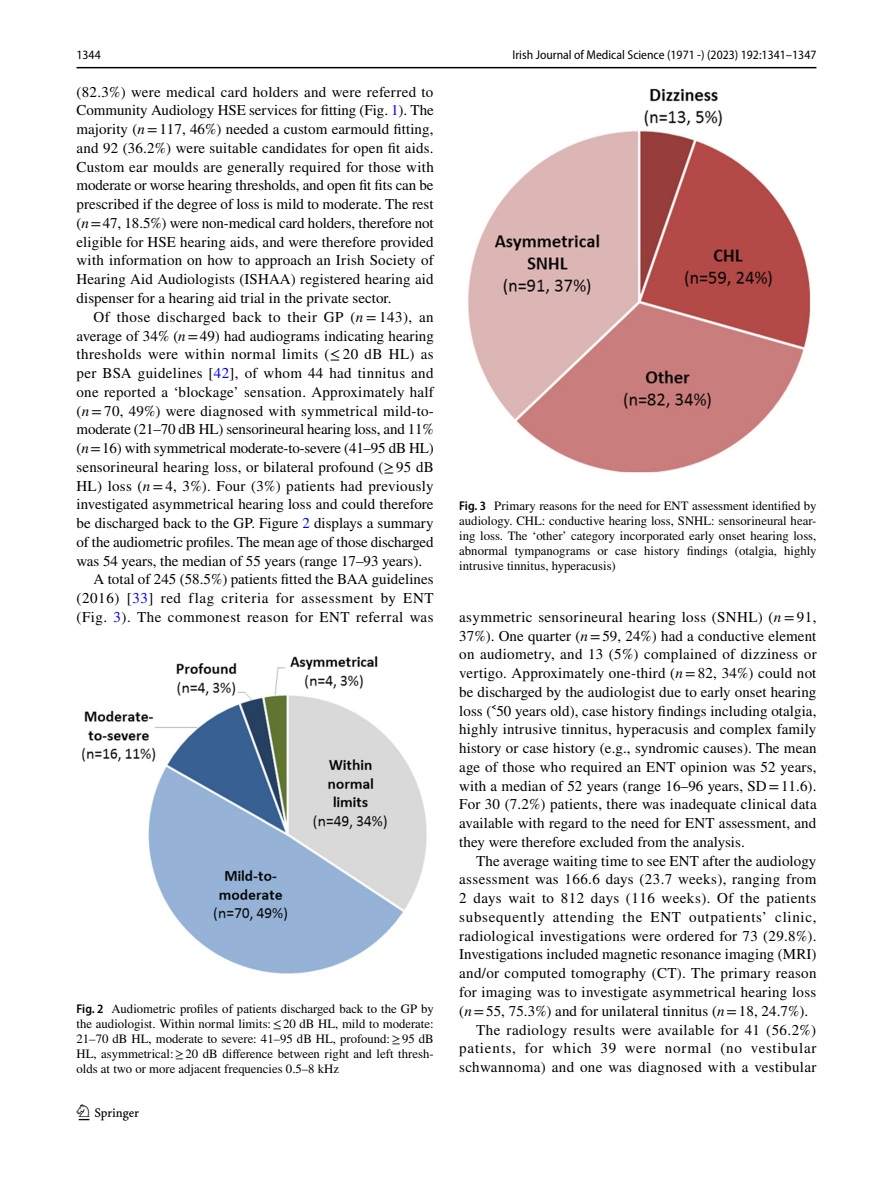
<style>
.page{position:relative;width:893px;height:1187px;background:#fff}
.page>*{position:absolute;margin:0;border:0;box-sizing:border-box;transform-origin:0 0}
.t1{font:22.5px "Springnew Regular 2";color:#000}
.t2{font:15px/18.8px "STIX";letter-spacing:.01em;color:#000;text-align:justify}
.t3{font:15px "STIX";letter-spacing:.03em;color:#000}
.t4{font:15px "STIX";letter-spacing:-.015em;color:#000}
.t5{font:15px "STIX";letter-spacing:-.01em;color:#000}
.t6{font:15px "STIX";letter-spacing:.045em;color:#000}
.t7{font:15px "STIX";letter-spacing:.04em;color:#000}
.t8{font:15px "STIX";letter-spacing:.035em;color:#000}
.t9{font:15px "STIX";letter-spacing:.055em;color:#000}
.t10{font:12.75px/15px "STIX";color:#000;text-align:justify}
.t11{font:semi-condensed 12.75px "Myriad Pro";color:#000}
.s1{color:#00f}
.s2{font-style:italic}
.s3{font-family:"Myriad Pro";font-weight:600;font-stretch:semi-condensed}
</style>
<div class="page">
<hr style="left:77px;top:67px;width:739px;height:1px;background:#000">
<img style="left:82px;top:656px;width:345px;height:318px">
<img style="left:468px;top:88px;width:343px;height:385px">
<p class="t11" style="left:77px;top:48px;width:26px">1344</p>
<p class="t11" style="left:512px;top:48px;width:305px">Irish Journal of Medical Science (1971 -) (2023) 192:1341–1347</p>
<p class="t2" style="left:77px;top:83px;width:359px">(82.3%) were medical card holders and were referred to Community Audiology HSE services for fitting (Fig. <span class="s1">1</span>). The majority (<span class="s2">n</span>=117, 46%) needed a custom earmould fitting, and 92 (36.2%) were suitable candidates for open fit aids.<br>Custom ear moulds are generally required for those with moderate or worse hearing thresholds, and open fit fits can be prescribed if the degree of loss is mild to moderate. The rest (<span class="s2">n</span>=47, 18.5%) were non-medical card holders, therefore not eligible for HSE hearing aids, and were therefore provided with information on how to approach an Irish Society of Hearing Aid Audiologists (ISHAA) registered hearing aid dispenser for a hearing aid trial in the private sector.</p>
<p class="t3" style="left:94px;top:306px;width:342px">Of those discharged back to their GP (<span class="s2">n</span> = 143), an</p>
<p class="t2" style="left:77px;top:327px;width:359px">average of 34% (<span class="s2">n</span>=49) had audiograms indicating hearing</p>
<p class="t2" style="left:77px;top:346px;width:359px">thresholds were within normal limits (≤ 20 dB HL) as</p>
<p class="t2" style="left:77px;top:364px;width:359px">per BSA guidelines [<span class="s1">42</span>], of whom 44 had tinnitus and</p>
<p class="t2" style="left:77px;top:383px;width:359px">one reported a ‘blockage’ sensation. Approximately half</p>
<p class="t2" style="left:77px;top:402px;width:359px">(<span class="s2">n</span>=70, 49%) were diagnosed with symmetrical mild-to-</p>
<p class="t4" style="left:77px;top:419px;width:359px">moderate (21–70 dB HL) sensorineural hearing loss, and 11%</p>
<p class="t4" style="left:77px;top:437px;width:359px">(<span class="s2">n</span>=16) with symmetrical moderate-to-severe (41–95 dB HL)</p>
<p class="t2" style="left:77px;top:458px;width:359px">sensorineural hearing loss, or bilateral profound (≥95 dB</p>
<p class="t2" style="left:77px;top:477px;width:359px">HL) loss (<span class="s2">n</span>=4, 3%). Four (3%) patients had previously</p>
<p class="t2" style="left:77px;top:496px;width:359px">investigated asymmetrical hearing loss and could therefore</p>
<p class="t2" style="left:77px;top:514px;width:359px">be discharged back to the GP. Figure <span class="s1">2</span> displays a summary</p>
<p class="t5" style="left:77px;top:531px;width:359px">of the audiometric profiles. The mean age of those discharged</p>
<p class="t2" style="left:77px;top:552px;width:347px">was 54 years, the median of 55 years (range 17–93 years).</p>
<p class="t2" style="left:94px;top:571px;width:341px">A total of 245 (58.5%) patients fitted the BAA guidelines</p>
<p class="t7" style="left:77px;top:587px;width:359px">(2016) [<span class="s1">33</span>] red flag criteria for assessment by ENT</p>
<p class="t3" style="left:77px;top:606px;width:359px">(Fig. <span class="s1">3</span>). The commonest reason for ENT referral was</p>
<p class="t2" style="left:459px;top:608px;width:359px">asymmetric sensorineural hearing loss (SNHL) (<span class="s2">n</span> = 91, 37%). One quarter (<span class="s2">n</span>=59, 24%) had a conductive element on audiometry, and 13 (5%) complained of dizziness or vertigo. Approximately one-third (<span class="s2">n</span>=82, 34%) could not be discharged by the audiologist due to early onset hearing loss (˂50 years old), case history findings including otalgia, highly intrusive tinnitus, hyperacusis and complex family history or case history (e.g., syndromic causes). The mean age of those who required an ENT opinion was 52 years, with a median of 52 years (range 16–96 years, SD=11.6).<br>For 30 (7.2%) patients, there was inadequate clinical data available with regard to the need for ENT assessment, and they were therefore excluded from the analysis.</p>
<p class="t2" style="left:476px;top:852px;width:342px">The average waiting time to see ENT after the audiology</p>
<p class="t2" style="left:459px;top:871px;width:359px">assessment was 166.6 days (23.7 weeks), ranging from</p>
<p class="t8" style="left:459px;top:887px;width:359px">2 days wait to 812 days (116 weeks). Of the patients</p>
<p class="t6" style="left:459px;top:906px;width:359px">subsequently attending the ENT outpatients’ clinic,</p>
<p class="t2" style="left:459px;top:927px;width:359px">radiological investigations were ordered for 73 (29.8%).</p>
<p class="t2" style="left:459px;top:946px;width:359px">Investigations included magnetic resonance imaging (MRI)</p>
<p class="t2" style="left:459px;top:964px;width:359px">and/or computed tomography (CT). The primary reason</p>
<p class="t2" style="left:459px;top:983px;width:358px">for imaging was to investigate asymmetrical hearing loss</p>
<p class="t2" style="left:459px;top:1002px;width:350px">(<span class="s2">n</span>=55, 75.3%) and for unilateral tinnitus (<span class="s2">n</span>=18, 24.7%).</p>
<p class="t3" style="left:476px;top:1019px;width:341px">The radiology results were available for 41 (56.2%)</p>
<p class="t9" style="left:459px;top:1037px;width:359px">patients, for which 39 were normal (no vestibular</p>
<p class="t2" style="left:459px;top:1058px;width:359px">schwannoma) and one was diagnosed with a vestibular</p>
<p class="t10" style="left:459px;top:499px;width:359px"><span class="s3">Fig. 3</span> Primary reasons for the need for ENT assessment identified by audiology. CHL: conductive hearing loss, SNHL: sensorineural hear&shy;ing loss. The ‘other’ category incorporated early onset hearing loss, abnormal tympanograms or case history findings (otalgia, highly intrusive tinnitus, hyperacusis)</p>
<p class="t10" style="left:77px;top:1001px;width:359px"><span class="s3">Fig. 2</span> Audiometric profiles of patients discharged back to the GP by the audiologist. Within normal limits:≤20 dB HL, mild to moderate:<br>21–70 dB HL, moderate to severe: 41–95 dB HL, profound:≥95 dB HL, asymmetrical:≥20 dB difference between right and left thresh&shy;olds at two or more adjacent frequencies 0.5–8 kHz</p>
<h1 class="t1" style="left:79px;top:1104px;width:62px">1 3</h1>
</div>
